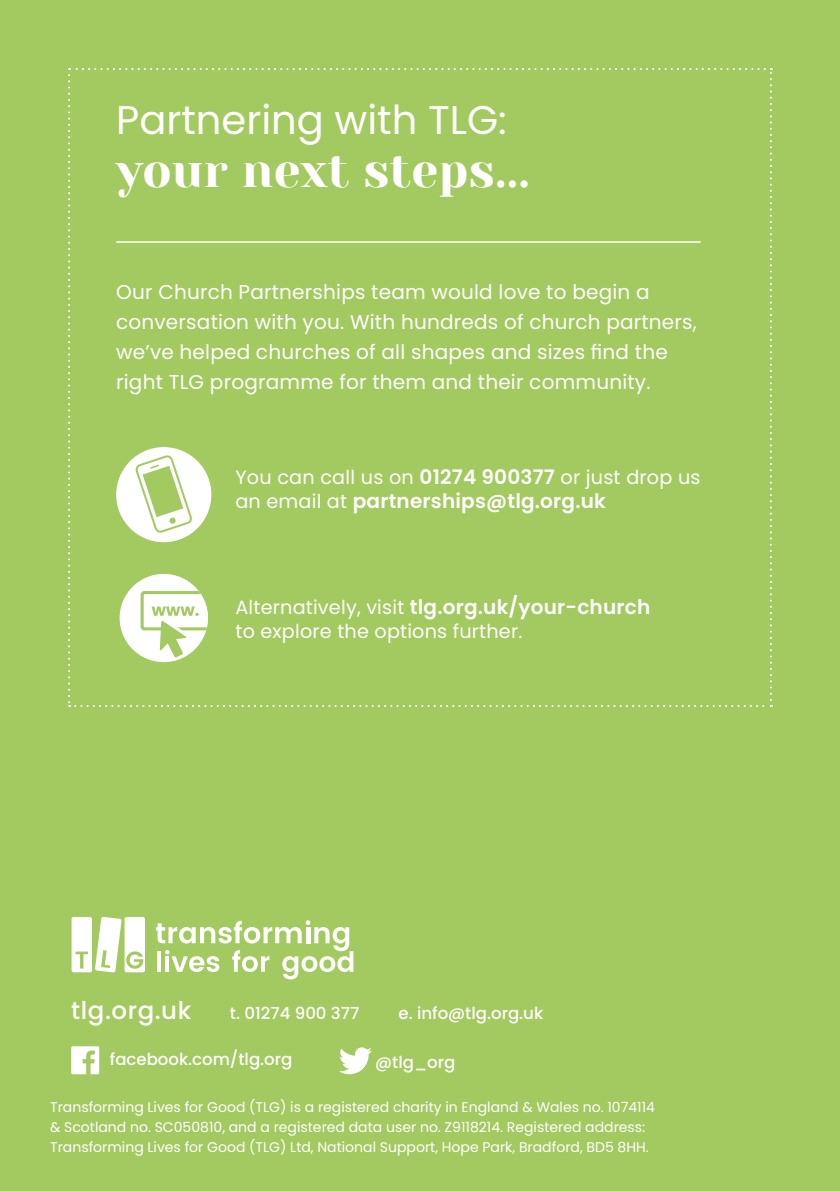
<style>
.page{position:relative;width:840px;height:1191px;background:#fff}
.page>*{position:absolute;margin:0;border:0;box-sizing:border-box;transform-origin:0 0}
.t1{font:48px "Yeseva One";letter-spacing:.005em;color:#fff}
.t2{font:40px "Poppins";color:#fff}
.t3{font:500 24.4px "Poppins";letter-spacing:.025em;color:#fff}
.t4{font:20px/30px "Poppins";letter-spacing:.01em;color:#fff}
.t5{font:600 20px "Poppins";letter-spacing:.01em;color:#fff}
.t6{font:19.2px "Poppins";letter-spacing:.01em;color:#fff}
.t7{font:500 16.6px "Poppins";color:#fff}
.t8{font:14px/20px "Poppins";color:#fff}
.s1{font-weight:600;font-size:20px}
.s2{font-weight:400;font-size:19.2px}
</style>
<div class="page">
<div style="left:0;top:0;width:839px;height:1191px;background:#a3c961"></div>
<svg style="left:71px;top:1046px;width:28px;height:28px"></svg>
<svg style="left:339px;top:1047px;width:33px;height:27px"></svg>
<svg style="left:71px;top:916px;width:74px;height:56px"></svg>
<svg style="left:156px;top:920px;width:197px;height:59px"></svg>
<svg style="left:68px;top:68px;width:703px;height:639px"></svg>
<h2 class="t2" style="left:116px;top:96px;width:392px">Partnering with TLG:</h2>
<h1 class="t1" style="left:116px;top:142px;width:415px">your next steps...</h1>
<h3 class="t4" style="left:116px;top:277px;width:582px">Our Church Partnerships team would love to begin a conversation with you. With hundreds of church partners, we’ve helped churches of all shapes and sizes find the right TLG programme for them and their community.</h3>
<h3 class="t6" style="left:235px;top:466px;width:466px">You can call us on <span class="s1">01274 900377</span> or just drop us</h3>
<h3 class="t5" style="left:235px;top:489px;width:371px"><span class="s2">an email at</span> partnerships@tlg.org.uk</h3>
<h3 class="t5" style="left:235px;top:595px;width:416px"><span class="s2">Alternatively, visit</span> tlg.org.uk/your-church</h3>
<h3 class="t6" style="left:235px;top:620px;width:288px">to explore the options further.</h3>
<h3 class="t3" style="left:71px;top:996px;width:121px">tlg.org.uk</h3>
<p class="t7" style="left:110px;top:1049px;width:184px">facebook.com/tlg.org</p>
<p class="t7" style="left:375px;top:1053px;width:82px">@tlg_org</p>
<p class="t7" style="left:230px;top:1004px;width:131px">t. 01274 900 377</p>
<p class="t7" style="left:398px;top:1004px;width:146px">e. info@tlg.org.uk</p>
<p class="t8" style="left:50px;top:1096px;width:606px">Transforming Lives for Good (TLG) is a registered charity in England &amp; Wales no. 1074114 &amp; Scotland no. SC050810, and a registered data user no. Z9118214. Registered address:<br>Transforming Lives for Good (TLG) Ltd, National Support, Hope Park, Bradford, BD5 8HH.</p>
</div>
